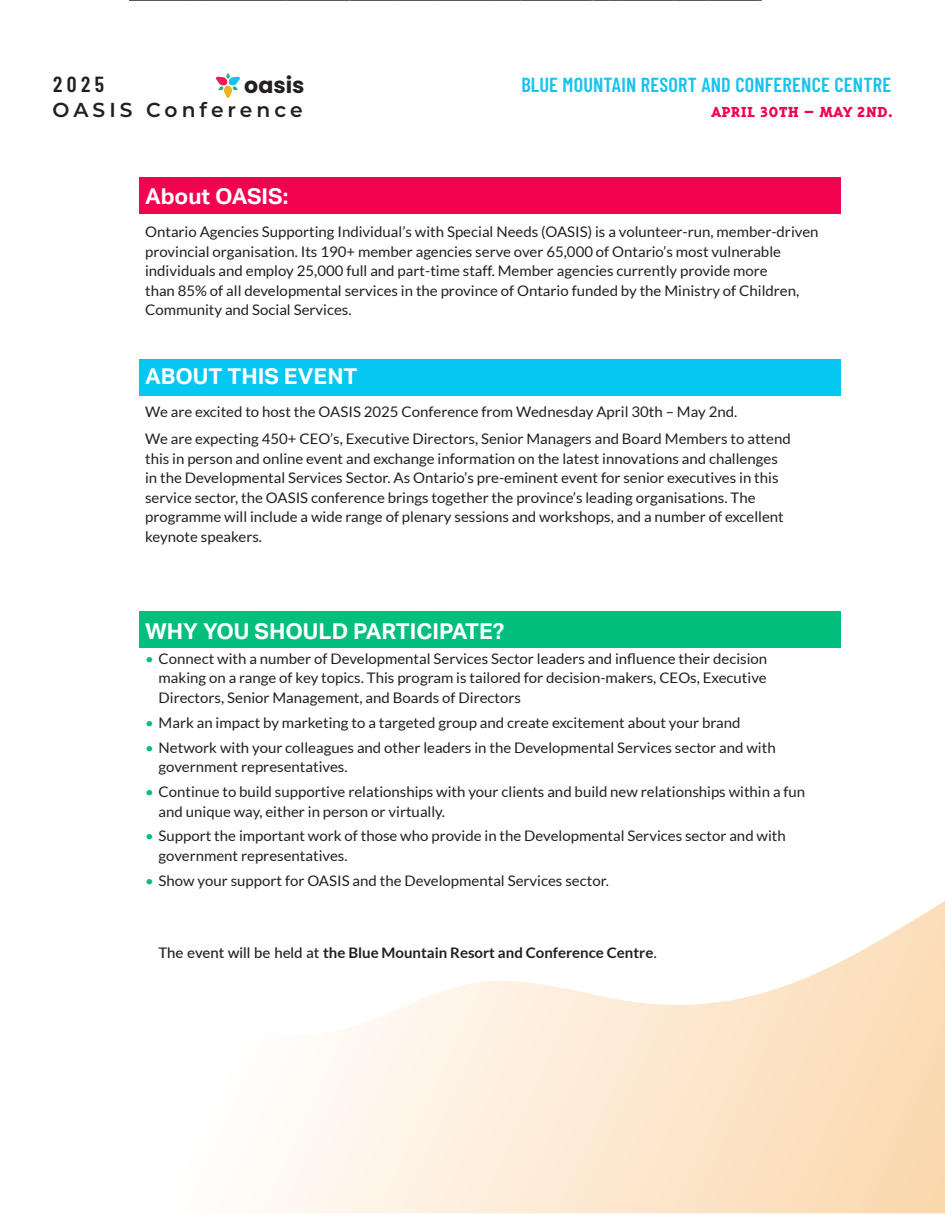
<style>
.page{position:relative;width:945px;height:1215px;background:#fff}
.page>*{position:absolute;margin:0;border:0;box-sizing:border-box;transform-origin:0 0}
.t1{font:700 22.05px "Poppins";color:#231f20}
.t2{font:700 21.9px "Aktiv Grotesk";color:#fff}
.t3{font:600 21.75px "Barlow Condensed";color:#231f20}
.t4{font:600 20.25px "Barlow Condensed";letter-spacing:.01em;color:#18c2ee}
.t5{font:600 20.25px "Montserrat";letter-spacing:.2em;color:#231f20}
.t6{font:800 16.8px "Triplex Serif OT";letter-spacing:.05em;color:#f20150}
.t7{font:14.55px/19.5px "Lato";color:#231f20}
.t8{font:700 14.55px "Lato";color:#231f20}
.s1{color:#03bf7d}
.s2{font-weight:500}
</style>
<div class="page">
<svg style="left:253px;top:901px;width:692px;height:312px"></svg>
<svg style="left:216px;top:73px;width:24px;height:25px"></svg>
<div style="left:139px;top:178px;width:702px;height:36px;background:#f2034f"></div>
<div style="left:139px;top:359px;width:702px;height:36px;background:#05c7f2"></div>
<div style="left:139px;top:612px;width:702px;height:36px;background:#03bf7d"></div>
<hr style="left:129px;top:0;width:61px;height:1px;background:#231f20">
<svg style="left:190px;top:0;width:572px;height:1px"></svg>
<h1 class="t1" style="left:244px;top:73px;width:62px">oasis</h1>
<h3 class="t3" style="left:53px;top:68px;width:52px">2025</h3>
<h3 class="t4" style="left:521px;top:71px;width:371px">BLUE MOUNTAIN RESORT AND CONFERENCE CENTRE</h3>
<h3 class="t5" style="left:53px;top:95px;width:252px">OASIS Conference</h3>
<p class="t6" style="left:712px;top:103px;width:182px">APRIL 30TH – MAY 2ND.</p>
<h2 class="t2" style="left:145px;top:184px;width:145px">About OASIS:</h2>
<p class="t7" style="left:145px;top:222px;width:675px">Ontario Agencies Supporting Individual’s with Special Needs (OASIS) is a volunteer-run, member-driven provincial organisation. Its 190+ member agencies serve over 65,000 of Ontario’s most vulnerable individuals and employ 25,000 full and part-time staff. Member agencies currently provide more<br>than 85% of all developmental services in the province of Ontario funded by the Ministry of Children, Community and Social Services.</p>
<h2 class="t2" style="left:145px;top:364px;width:214px">ABOUT THIS EVENT</h2>
<p class="t7" style="left:145px;top:398px;width:647px;line-height:27px">We are excited to host the OASIS 2025 Conference from Wednesday April 30th – May 2nd.<br>We are expecting 450+ CEO’s, Executive Directors, Senior Managers and Board Members to attend</p>
<p class="t7" style="left:145px;top:449px;width:640px">this in person and online event and exchange information on the latest innovations and challenges in the Developmental Services Sector. As Ontario’s pre-eminent event for senior executives in this service sector, the OASIS conference brings together the province’s leading organisations. The programme will include a wide range of plenary sessions and workshops, and a number of excellent keynote speakers.</p>
<h2 class="t2" style="left:145px;top:619px;width:361px">WHY YOU SHOULD PARTICIPATE?</h2>
<p class="t7" style="left:159px;top:649px;width:610px;text-align:justify;text-indent:-14px"><span class="s1">•</span> Connect with a number of Developmental Services Sector leaders and influence their decision making on a range of key topics. This program is tailored for decision-makers, CEOs, Executive Directors, Senior Management, and Boards of Directors</p>
<p class="t7" style="left:145px;top:713px;width:597px"><span class="s1">•</span> Mark an impact by marketing to a targeted group and create excitement about your brand</p>
<p class="t7" style="left:159px;top:738px;width:619px;text-indent:-14px"><span class="s1">•</span> Network with your colleagues and other leaders in the Developmental Services sector and with government representatives.</p>
<p class="t7" style="left:159px;top:782px;width:648px;text-indent:-14px"><span class="s1">•</span> Continue to build supportive relationships with your clients and build new relationships within a fun and unique way, either in person or virtually.</p>
<p class="t7" style="left:159px;top:826px;width:629px;text-indent:-14px"><span class="s1">•</span> Support the important work of those who provide in the Developmental Services sector and with government representatives.</p>
<p class="t7" style="left:145px;top:871px;width:465px"><span class="s1">•</span> Show your support for OASIS and the Developmental Services sector.</p>
<p class="t8" style="left:158px;top:944px;width:500px"><span class="s2">The event will be held at</span> the Blue Mountain Resort and Conference Centre<span class="s2">.</span></p>
</div>
